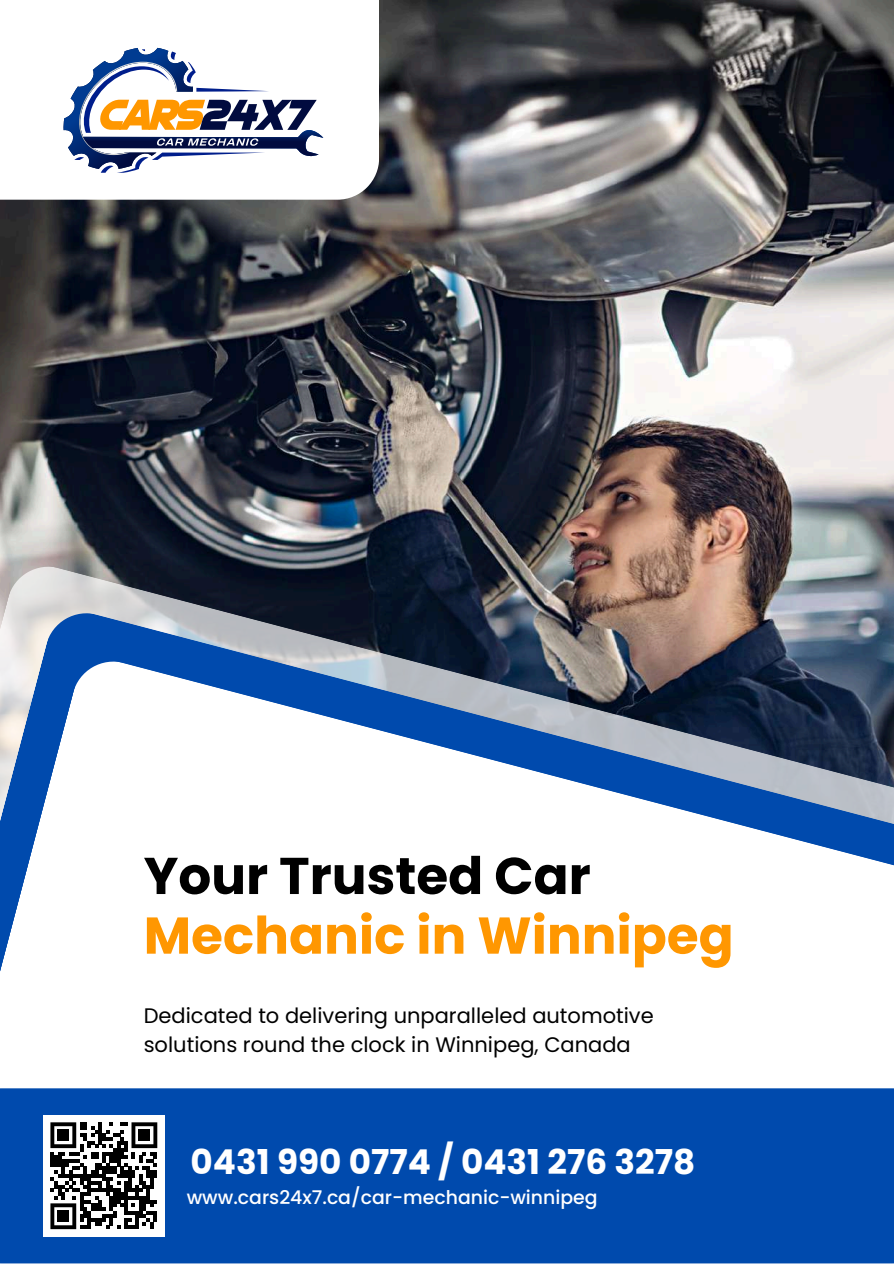
<style>
.page{position:relative;width:894px;height:1264px;background:#fff}
.page>*{position:absolute;margin:0;border:0;box-sizing:border-box;transform-origin:0 0}
.t1{font:700 51.6px "Poppins";color:#ff9701}
.t2{font:700 51.6px "Poppins";color:#000}
.t3{font:700 34.2px "Poppins";color:#fff}
.t4{font:21px/29.2px "Poppins";color:#000}
.t5{font:500 18.9px "Poppins";color:#fff}
</style>
<div class="page">
<img style="left:0;top:0;width:893px;height:565px">
<img style="left:0;top:565px;width:893px;height:47px">
<img style="left:0;top:612px;width:893px;height:48px">
<svg style="left:0;top:660px;width:893px;height:311px"></svg>
<div style="left:0;top:1088px;width:893px;height:175px;background:#004aad"></div>
<div style="left:0;top:0;width:378px;height:200px;background:#fff"></div>
<svg style="left:63px;top:47px;width:261px;height:126px"></svg>
<div style="left:43px;top:1114px;width:122px;height:122px;background:#fff"></div>
<svg style="left:50px;top:1122px;width:107px;height:107px"></svg>
<div style="left:58px;top:1129px;width:11px;height:11px;background:#000"></div>
<div style="left:139px;top:1129px;width:11px;height:11px;background:#000"></div>
<div style="left:58px;top:1210px;width:11px;height:11px;background:#000"></div>
<h1 class="t2" style="left:144px;top:839px;width:448px">Your Trusted Car</h1>
<h1 class="t1" style="left:144px;top:899px;width:591px">Mechanic in Winnipeg</h1>
<p class="t4" style="left:144px;top:1000px;width:511px">Dedicated to delivering unparalleled automotive solutions round the clock in Winnipeg, Canada</p>
<h2 class="t3" style="left:190px;top:1137px;width:506px">0431 990 0774 / 0431 276 3278</h2>
<p class="t5" style="left:187px;top:1184px;width:412px">www.cars24x7.ca/car-mechanic-winnipeg</p>
</div>
